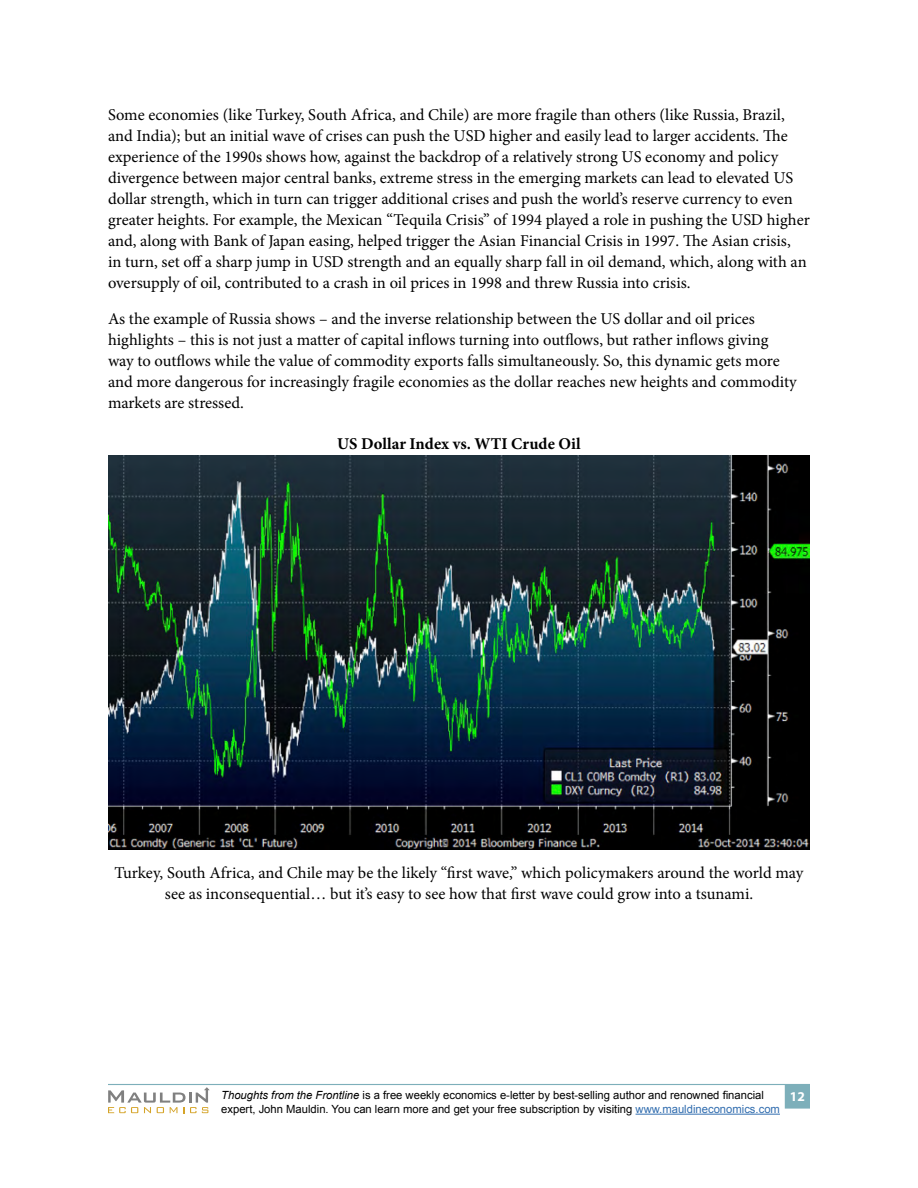
<style>
.page{position:relative;width:918px;height:1188px;background:#fff}
.page>*{position:absolute;margin:0;border:0;box-sizing:border-box;transform-origin:0 0}
.t1{font:16.5px/21px "Minion Pro";color:#000}
.t2{font:700 16.5px "Minion Pro";letter-spacing:.005em;color:#000}
.t3{font:700 13.5px "Myriad Pro";color:#fff}
.t4{font:11.25px/13.5px "Arial";color:#000}
.s1{font-style:italic}
.s2{color:#316daf}
</style>
<div class="page">
<hr style="left:636px;top:1114px;width:144px;height:1px;background:#316daf">
<div style="left:785px;top:1085px;width:25px;height:24px;background:#7dafba"></div>
<hr style="left:108px;top:1084px;width:702px;height:1px;background:#7dafba">
<svg style="left:108px;top:1087px;width:102px;height:26px"></svg>
<img style="left:108px;top:456px;width:702px;height:393px">
<p class="t1" style="left:108px;top:104px;width:703px">Some economies (like Turkey, South Africa, and Chile) are more fragile than others (like Russia, Brazil, and India); but an initial wave of crises can push the USD higher and easily lead to larger accidents. The experience of the 1990s shows how, against the backdrop of a relatively strong US economy and policy divergence between major central banks, extreme stress in the emerging markets can lead to elevated US dollar strength, which in turn can trigger additional crises and push the world’s reserve currency to even greater heights. For example, the Mexican “Tequila Crisis” of 1994 played a role in pushing the USD higher and, along with Bank of Japan easing, helped trigger the Asian Financial Crisis in 1997. The Asian crisis,<br>in turn, set off a sharp jump in USD strength and an equally sharp fall in oil demand, which, along with an oversupply of oil, contributed to a crash in oil prices in 1998 and threw Russia into crisis.</p>
<p class="t1" style="left:108px;top:308px;width:690px">As the example of Russia shows – and the inverse relationship between the US dollar and oil prices highlights – this is not just a matter of capital inflows turning into outflows, but rather inflows giving way to outflows while the value of commodity exports falls simultaneously. So, this dynamic gets more and more dangerous for increasingly fragile economies as the dollar reaches new heights and commodity markets are stressed.</p>
<p class="t2" style="left:337px;top:432px;width:245px">US Dollar Index vs. WTI Crude Oil</p>
<p class="t1" style="left:115px;top:862px;width:690px;text-align:center">Turkey, South Africa, and Chile may be the likely “first wave,” which policymakers around the world may see as inconsequential… but it’s easy to see how that first wave could grow into a tsunami.</p>
<p class="t4" style="left:221px;top:1089px;width:560px"><span class="s1">Thoughts from the Frontline</span> is a free weekly economics e-letter by best-selling author and renowned financial expert, John Mauldin. You can learn more and get your free subscription by visiting <span class="s2">www.mauldineconomics.com</span></p>
<p class="t3" style="left:790px;top:1088px;width:16px">12</p>
</div>
